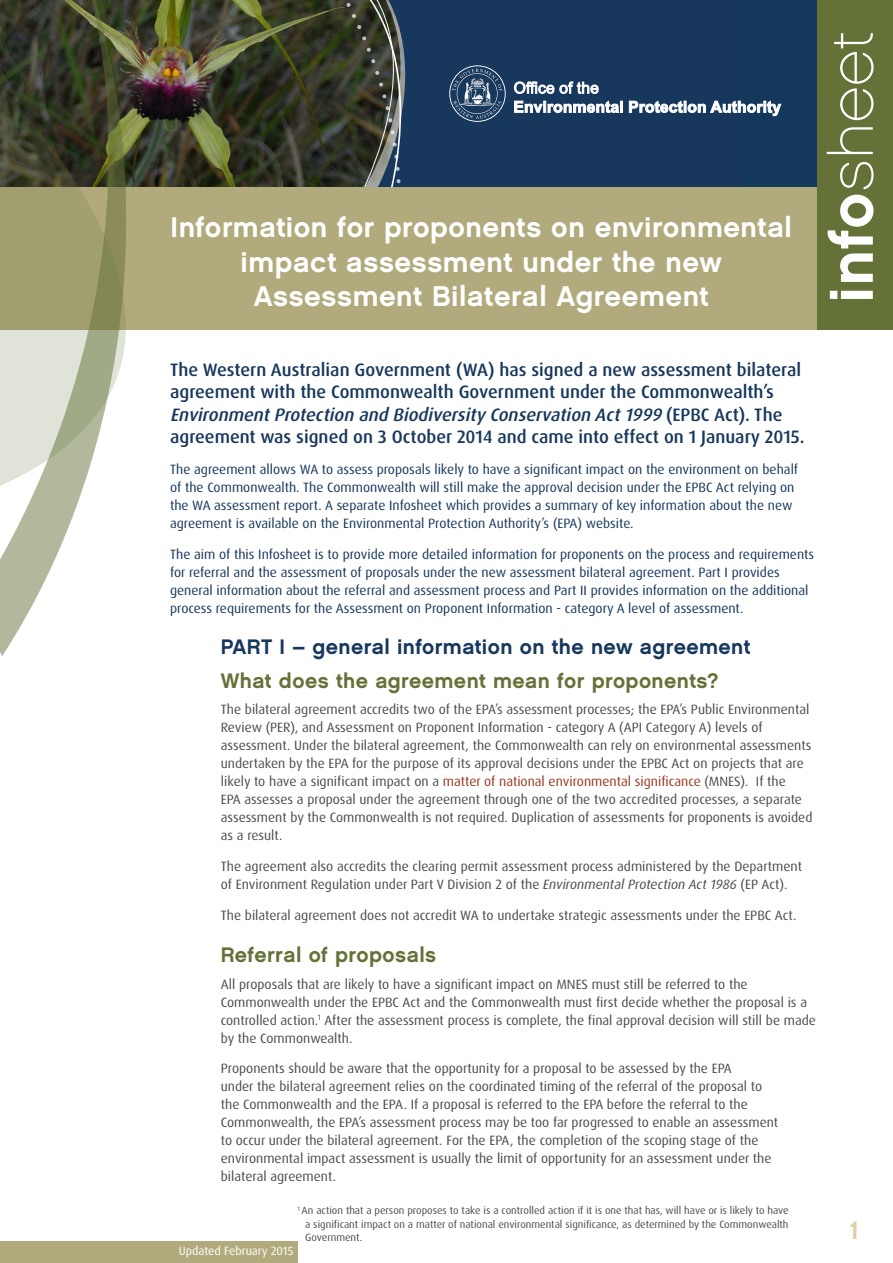
<style>
.page{position:relative;width:893px;height:1263px;background:#fff}
.page>*{position:absolute;margin:0;border:0;box-sizing:border-box;transform-origin:0 0}
.t1{font:61.95px "Chalet Paris Nineteen Sixty";letter-spacing:.02em;color:#fff}
.H_main_factsheet{font:28.5px/34.2px "Chalet New York Nineteen Sixty";letter-spacing:.02em;color:#fff;text-align:center}
.t2{font:25.05px "Chalet New York Nineteen Sixty";color:#dccfa3}
.t3{font:21px "Chalet New York Nineteen Sixty";letter-spacing:.02em;color:#647137}
.t4{font:21px "Chalet New York Nineteen Sixty";letter-spacing:.02em;color:#17375c}
.intro_1{font:500 18px/22.5px "Dax OT";color:#17375c}
.t5{font:13.5px/18px "Dax OT";color:#4b4c4d}
.t6{font:13.5px/18px "Dax OT";color:#17375c}
.t7{font:12px "Dax OT";color:#fff}
.note{font:10.5px/13.5px "Dax OT";color:#4b4c4d;text-align:justify}
.s1{font-family:"Chalet New York Nineteen Sixty"}
.s2{font-style:italic}
.s3{color:#9a3720}
</style>
<div class="page">
<div style="left:0;top:0;width:860px;height:190px;background:#14375c"></div>
<img style="left:134px;top:0;width:140px;height:187px">
<div style="left:0;top:187px;width:893px;height:143px;background:#b1aa7d"></div>
<div style="left:818px;top:0;width:75px;height:330px;background:#647137"></div>
<svg style="left:0;top:0;width:134px;height:656px"></svg>
<svg style="left:0;top:64px;width:127px;height:455px"></svg>
<div style="left:0;top:1242px;width:298px;height:21px;background:#b1aa7d"></div>
<svg style="left:514px;top:81px;width:85px;height:13px"></svg>
<svg style="left:514px;top:100px;width:109px;height:13px"></svg>
<svg style="left:629px;top:100px;width:153px;height:16px"></svg>
<svg style="left:274px;top:0;width:232px;height:187px"></svg>
<p class="H_main_factsheet" style="left:171px;top:210px;width:623px">Information for proponents on environmental impact assessment under the new<br>Assessment Bilateral Agreement</p>
<h1 class="t1" style="left:815px;top:303px;width:273px;rotate:-90deg"><span class="s1">info</span>sheet</h1>
<p class="intro_1" style="left:170px;top:358px;width:636px">The Western Australian Government (WA) has signed a new assessment bilateral agreement with the Commonwealth Government under the Commonwealth’s <span class="s2">EnvironmentProtection and BiodiversityConservation Act1999</span> ( E P B C A c t ) . T h e agreement was signed on 3 October 2014 and came into effect on 1 January 2015.</p>
<p class="t6" style="left:170px;top:460px;width:629px">The agreement allows WA to assess proposals likely to have a significant impact on the environment on behalf of the Commonwealth. The Commonwealth will still make the approval decision under the EPBC Act relying on the WA assessment report. A separate Infosheet which provides a summary of key information about the new agreement is available on the Environmental Protection Authority’s (EPA) website.</p>
<p class="t6" style="left:170px;top:545px;width:645px">The aim of this Infosheet is to provide more detailed information for proponents on the process and requirements for referral and the assessment of proposals under the new assessment bilateral agreement. Part I provides general information about the referral and assessment process and Part II provides information on the additional process requirements for the Assessment on Proponent Information - category A level of assessment.</p>
<h4 class="t4" style="left:221px;top:633px;width:531px">PART I – general information on the new agreement</h4>
<h4 class="t3" style="left:221px;top:667px;width:499px">What does the agreement mean for proponents?</h4>
<p class="t5" style="left:221px;top:701px;width:593px">The bilateral agreement accredits two of the EPA’s assessment processes; the EPA’s Public Environmental Review (PER), and Assessment on Proponent Information - category A (API Category A) levels of assessment. Under the bilateral agreement, the Commonwealth can rely on environmental assessments undertaken by the EPA for the purpose of its approval decisions under the EPBC Act on projects that are likely to have a significant impact on a <span class="s3">matter of national environmental significance</span> (MNES). If the<br>EPA assesses a proposal under the agreement through one of the two accredited processes, a separate assessment by the Commonwealth is not required. Duplication of assessments for proponents is avoided as a result.</p>
<p class="t5" style="left:221px;top:857px;width:583px">The agreement also accredits the clearing permit assessment process administered by the Department of Environment Regulation under Part V Division 2 of the <span class="s2">Environmental Protection Act 1986</span> (EP Act).</p>
<p class="t5" style="left:221px;top:906px;width:577px">The bilateral agreement does not accredit WA to undertake strategic assessments under the EPBC Act.</p>
<h4 class="t3" style="left:221px;top:941px;width:217px">Referral of proposals</h4>
<p class="t5" style="left:221px;top:975px;width:597px">All proposals that are likely to have a significant impact on MNES must still be referred to the Commonwealth under the EPBC Act and the Commonwealth must first decide whether the proposal is a controlled action.<sup>1</sup> After the assessment process is complete, the final approval decision will still be made by the Commonwealth.</p>
<p class="t5" style="left:221px;top:1060px;width:559px">Proponents should be aware that the opportunity for a proposal to be assessed by the EPA<br>under the bilateral agreement relies on the coordinated timing of the referral of the proposal to the Commonwealth and the EPA. If a proposal is referred to the EPA before the referral to the Commonwealth, the EPA’s assessment process may be too far progressed to enable an assessment to occur under the bilateral agreement. For the EPA, the completion of the scoping stage of the environmental impact assessment is usually the limit of opportunity for an assessment under the bilateral agreement.</p>
<p class="note" style="left:305px;top:1204px;width:485px;text-indent:-8px"><sup>1</sup> An action that a person proposes to take is a controlled action if it is one that has, will have or is likely to have a significant impact on a matter of national environmental significance, as determined by the Commonwealth Government.</p>
<p class="t7" style="left:179px;top:1243px;width:116px">Updated February 2015</p>
<h2 class="t2" style="left:849px;top:1215px;width:12px">1</h2>
</div>
